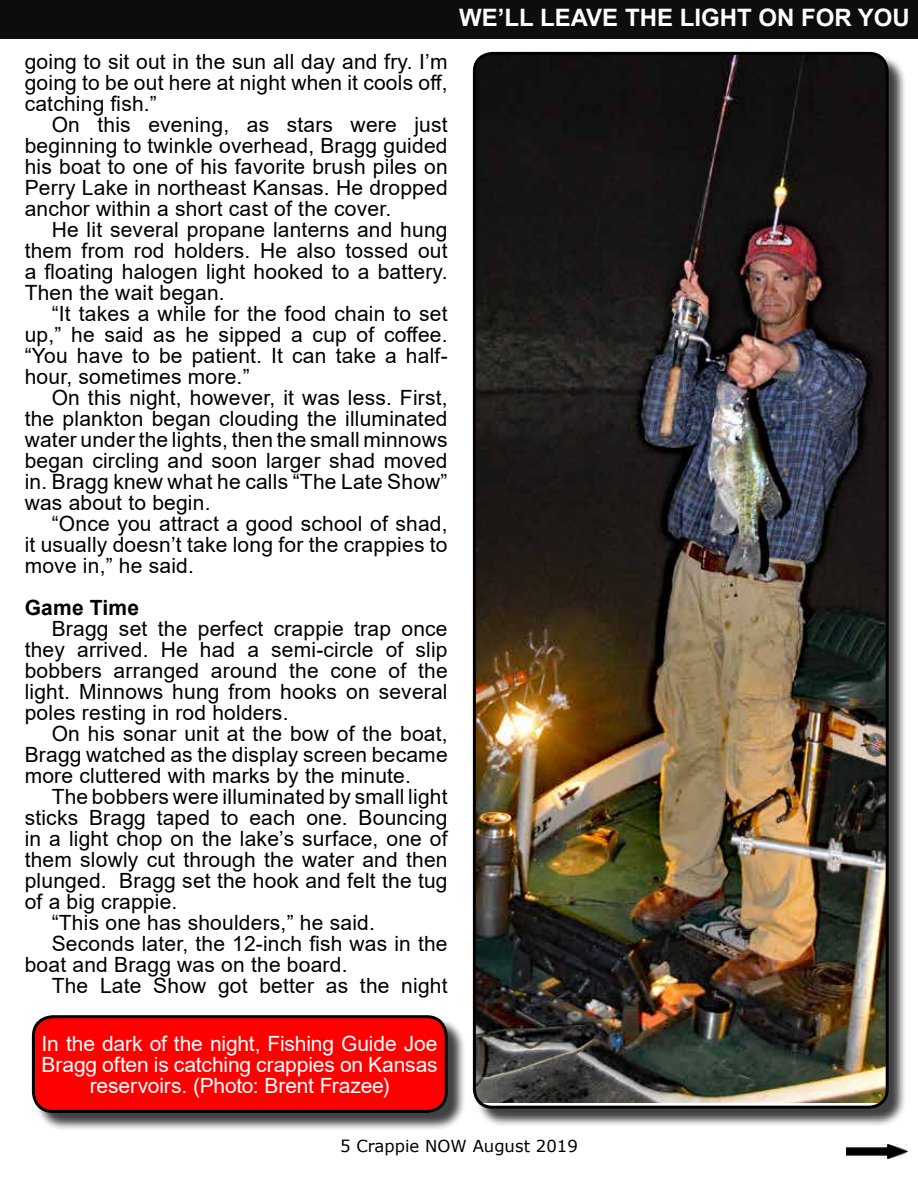
<style>
.page{position:relative;width:918px;height:1188px;background:#fff}
.page>*{position:absolute;margin:0;border:0;box-sizing:border-box;transform-origin:0 0}
.t1{font:700 24px "Arial";color:#fff}
.t2{font:21px/21px "Arial";letter-spacing:.01em;color:#000;text-align:justify}
.t3{font:21px/21px "Arial";letter-spacing:-.005em;color:#fff;text-align:center}
.t4{font:700 21px "Arial";letter-spacing:.01em;color:#000}
.t5{font:16.5px "MS Reference Sans Serif";color:#000}
</style>
<div class="page">
<img style="left:847px;top:1145px;width:60px;height:13px">
<div style="left:0;top:0;width:918px;height:39px;background:#0d0d0d"></div>
<div style="left:475px;top:54px;width:432px;height:1073px;background:#000;opacity:.75"></div>
<img style="left:474px;top:53px;width:413px;height:1050px">
<div style="left:473px;top:52px;width:416px;height:1057px;border:3px solid #000;border-radius:18px"></div>
<div style="left:34px;top:1017px;width:432px;height:114px;background:#000;opacity:.75"></div>
<div style="left:33px;top:1017px;width:413px;height:94px;background:#f00;border-radius:19px"></div>
<div style="left:32px;top:1015px;width:416px;height:98px;border:3px solid #000;border-radius:19px"></div>
<p class="t1" style="left:459px;top:1px;width:452px">WE’LL LEAVE THE LIGHT ON FOR YOU</p>
<p class="t2" style="left:25px;top:51px;width:424px">going to sit out in the sun all day and fry. I’m going to be out here at night when it cools off, catching fish.”</p>
<p class="t2" style="left:25px;top:114px;width:425px;text-indent:27px">On this evening, as stars were just beginning to twinkle overhead, Bragg guided his boat to one of his favorite brush piles on Perry Lake in northeast Kansas. He dropped anchor within a short cast of the cover.</p>
<p class="t2" style="left:25px;top:219px;width:424px;text-indent:27px">He lit several propane lanterns and hung them from rod holders. He also tossed out a floating halogen light hooked to a battery.<br>Then the wait began.</p>
<p class="t2" style="left:25px;top:303px;width:424px;text-indent:27px">“It takes a while for the food chain to set up,” he said as he sipped a cup of coffee. “You have to be patient. It can take a half&shy;hour, sometimes more.”</p>
<p class="t2" style="left:25px;top:387px;width:424px;text-indent:27px">On this night, however, it was less. First, the plankton began clouding the illuminated water under the lights, then the small minnows began circling and soon larger shad moved in. Bragg knew what he calls “The Late Show” was about to begin.</p>
<p class="t2" style="left:25px;top:513px;width:424px;text-indent:27px">“Once you attract a good school of shad, it usually doesn’t take long for the crappies to move in,” he said.</p>
<p class="t4" style="left:25px;top:593px;width:116px">Game Time</p>
<p class="t2" style="left:25px;top:618px;width:424px;text-indent:27px">Bragg set the perfect crappie trap once they arrived. He had a semi-circle of slip bobbers arranged around the cone of the light. Minnows hung from hooks on several poles resting in rod holders.</p>
<p class="t2" style="left:25px;top:723px;width:424px;text-indent:27px">On his sonar unit at the bow of the boat, Bragg watched as the display screen became more cluttered with marks by the minute.</p>
<p class="t2" style="left:52px;top:786px;width:397px">The bobbers were illuminated by small light</p>
<p class="t2" style="left:25px;top:807px;width:424px">sticks Bragg taped to each one. Bouncing</p>
<p class="t2" style="left:25px;top:828px;width:424px">in a light chop on the lake’s surface, one of</p>
<p class="t2" style="left:25px;top:849px;width:424px">them slowly cut through the water and then</p>
<p class="t2" style="left:25px;top:870px;width:424px">plunged. Bragg set the hook and felt the tug</p>
<p class="t2" style="left:25px;top:891px;width:154px">of a big crappie.</p>
<p class="t2" style="left:52px;top:912px;width:325px">“This one has shoulders,” he said.</p>
<p class="t2" style="left:52px;top:933px;width:397px">Seconds later, the 12-inch fish was in the</p>
<p class="t2" style="left:25px;top:954px;width:324px">boat and Bragg was on the board.</p>
<p class="t2" style="left:52px;top:975px;width:397px">The Late Show got better as the night</p>
<p class="t3" style="left:42px;top:1033px;width:398px">In the dark of the night, Fishing Guide Joe<br>Bragg often is catching crappies on Kansas reservoirs. (Photo: Brent Frazee)</p>
<p class="t5" style="left:340px;top:1136px;width:239px">5 Crappie NOW August 2019</p>
</div>
